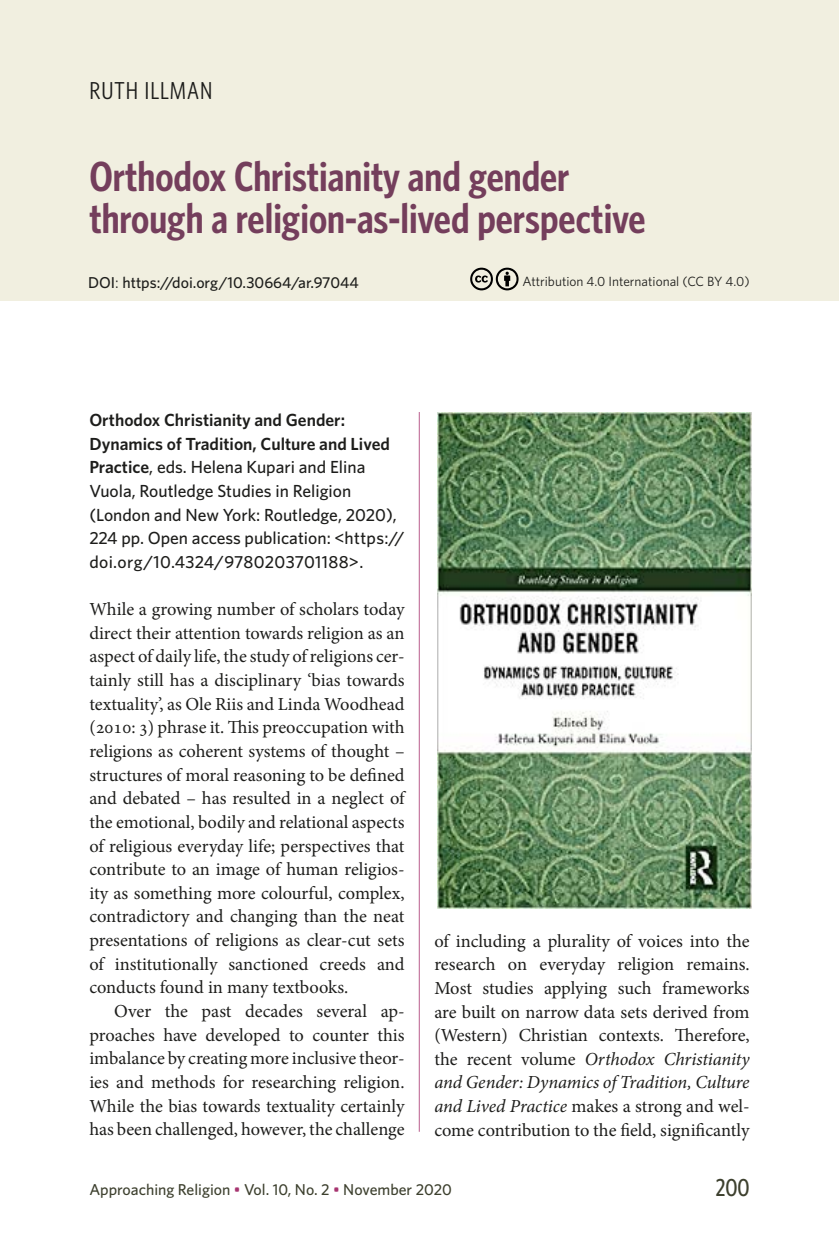
<style>
.page{position:relative;width:839px;height:1241px;background:#fff}
.page>*{position:absolute;margin:0;border:0;box-sizing:border-box;transform-origin:0 0}
.Artikkeli_otsikko{font:600 42px/42px "Whitney Condensed";color:#743e5c}
.Kirjoittaja{font:24.5px "Whitney Condensed";letter-spacing:.04em;color:#1d1d1b}
.t1{font:500 24.5px "Whitney Condensed";color:#3d402e}
.Leipis_1__kpl{font:18.38px/23.6px "Minion Pro";color:#1d1d1b;text-align:justify}
.Leipis{font:18.38px/23.6px "Minion Pro";letter-spacing:-.005em;color:#1d1d1b}
.Kirja-arvion_kirjan{font:500 17.5px/23.6px "Whitney";color:#1d1d1b}
.t2{font:500 15.75px "Whitney";color:#3d402e}
.t3{font:500 15.75px "Whitney";color:#1d1d1b}
.t4{font:13.3px "Whitney";color:#1d1d1b}
.s1{font-weight:400}
.s2{font-weight:600}
.s3{font-style:italic}
.s4{color:#a73570}
</style>
<div class="page">
<div style="left:0;top:0;width:838px;height:301px;background:#f1efe0"></div>
<hr style="left:419px;top:412px;width:1px;height:719px;background:#b95d8d">
<svg style="left:470px;top:267px;width:49px;height:24px"></svg>
<img style="left:437px;top:412px;width:314px;height:496px">
<p class="Kirjoittaja" style="left:89px;top:76px;width:124px">RUTH ILLMAN</p>
<h1 class="Artikkeli_otsikko" style="left:89px;top:153px;width:557px">Orthodox Christianity and gender through a religion-as-lived perspective</h1>
<p class="t3" style="left:88px;top:272px;width:272px">DOI<span class="s1">:</span> https://doi.org/10.30664/ar.97044</p>
<p class="t4" style="left:522px;top:273px;width:229px">Attribution 4.0 International (CC BY 4.0)</p>
<h2 class="Kirja-arvion_kirjan" style="left:89px;top:408px;width:317px"><span class="s2">Orthodox Christianity and Gender:<br>Dynamics of Tradition, Culture and Lived Practice</span>, eds. Helena Kupari and Elina Vuola, Routledge Studies in Religion (London and New York: Routledge, 2020), 224 pp. Open access publication: &lt;https:// doi.org/10.4324/9780203701188&gt;.</h2>
<p class="Leipis_1__kpl" style="left:89px;top:597px;width:317px">While a growing number of scholars today direct their attention towards religion as an aspect of daily life, the study of religions cer&shy;tainly still has a disciplinary ‘bias towards textuality’, as Ole Riis and Linda Woodhead (2010: 3) phrase it. This preoccupation with religions as coherent systems of thought – structures of moral reasoning to be defined and debated – has resulted in a neglect of the emotional, bodily and relational aspects of religious everyday life; perspectives that contribute to an image of human religios&shy;ity as something more colourful, complex, contradictory and changing than the neat presentations of religions as clear-cut sets of institutionally sanctioned creeds and conducts found in many textbooks.</p>
<p class="Leipis" style="left:89px;top:999px;width:317px;text-indent:25px">Over the past decades several ap-- proaches have developed to counter this imbalance by creating more inclusive theor&shy;ies and methods for researching religion.<br>While the bias towards textuality certainly has been challenged, however, the challenge</p>
<p class="Leipis" style="left:434px;top:928px;width:317px;text-align:justify">of including a plurality of voices into the research on everyday religion remains.<br>Most studies applying such frameworks are built on narrow data sets derived from (Western) Christian contexts. Therefore, the recent volume <span class="s3">Orthodox Christianity and Gender: Dynamics of Tradition, Culture and Lived Practice</span> makes a strong and wel&shy;come contribution to the field, significantly</p>
<p class="t2" style="left:89px;top:1179px;width:364px">Approaching Religion <span class="s4">•</span> Vol. 10, No. 2 <span class="s4">•</span> November 2020</p>
<h2 class="t1" style="left:715px;top:1171px;width:35px">200</h2>
</div>
